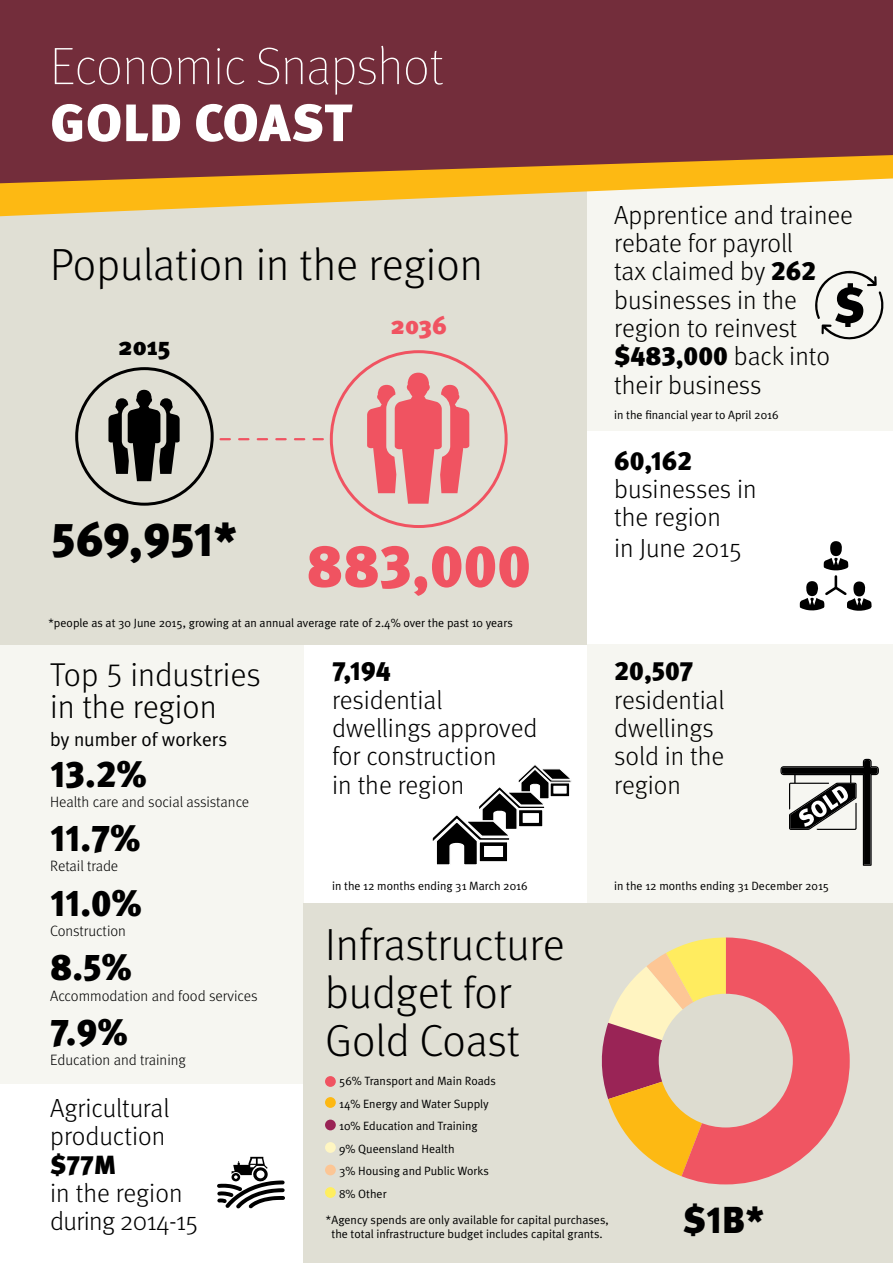
<style>
.page{position:relative;width:893px;height:1263px;background:#fff}
.page>*{position:absolute;margin:0;border:0;box-sizing:border-box;transform-origin:0 0}
.t1{font:900 59.7px "Meta OT";color:#f05361}
.t2{font:100 52.5px "Meta OT";color:#fff}
.t3{font:900 52.5px "Meta OT";letter-spacing:.01em;color:#fff}
.t4{font:900 47.25px "Meta OT";letter-spacing:-.01em;color:#000}
.t5{font:300 45px/48px "Meta OT";color:#000}
.t6{font:900 37.5px "Meta OT";color:#000}
.t7{font:900 37.05px/64.9px "Meta OT";color:#000}
.t8{font:300 33px/32.4px "Meta OT";color:#000}
.t9{font:300 26.25px/28.3px "Meta OT";color:#000}
.t10{font:300 26.25px/28.3px "Meta OT";letter-spacing:-.02em;color:#000}
.t11{font:900 26.25px "Meta OT";color:#000}
.t12{font:900 24.9px "Meta OT";color:#000}
.t13{font:900 24.9px "Meta OT";color:#f05361}
.t14{font:19.35px "Meta Plus Normal";color:#000}
.t15{font:300 15px "Meta OT";color:#000}
.t16{font:12px/22.5px "Meta Plus Normal";color:#000}
.s1{font-weight:900}
</style>
<div class="page">
<div style="left:587px;top:168px;width:306px;height:263px;background:#f6f6f1"></div>
<div style="left:0;top:157px;width:586px;height:487px;background:#e0dfd4"></div>
<div style="left:0;top:645px;width:304px;height:438px;background:#f6f6f1"></div>
<div style="left:587px;top:644px;width:306px;height:263px;background:#f6f6f1"></div>
<div style="left:304px;top:904px;width:589px;height:359px;background:#e0dfd4"></div>
<div style="left:325px;top:1076px;width:11px;height:11px;background:#f05361;border-radius:50%"></div>
<div style="left:325px;top:1097px;width:11px;height:11px;background:#fdb813;border-radius:50%"></div>
<div style="left:325px;top:1119px;width:11px;height:11px;background:#9a2456;border-radius:50%"></div>
<div style="left:325px;top:1142px;width:11px;height:11px;background:#fff6c2;border-radius:50%"></div>
<div style="left:325px;top:1164px;width:11px;height:11px;background:#fcc695;border-radius:50%"></div>
<div style="left:325px;top:1187px;width:11px;height:11px;background:#ffee5f;border-radius:50%"></div>
<div style="left:75px;top:367px;width:139px;height:139px;border:3px solid #000;border-radius:50%"></div>
<svg style="left:108px;top:390px;width:72px;height:91px"></svg>
<svg style="left:221px;top:438px;width:102px;height:2px"></svg>
<svg style="left:367px;top:373px;width:102px;height:131px"></svg>
<svg style="left:0;top:183px;width:785px;height:33px"></svg>
<svg style="left:0;top:0;width:893px;height:183px;background:#7d3738"></svg>
<svg style="left:217px;top:1157px;width:68px;height:51px"></svg>
<svg style="left:780px;top:759px;width:99px;height:107px"></svg>
<svg style="left:432px;top:765px;width:140px;height:100px"></svg>
<div style="left:484px;top:846px;width:19px;height:11px;background:#fff"></div>
<svg style="left:800px;top:541px;width:72px;height:70px"></svg>
<svg style="left:815px;top:270px;width:69px;height:70px"></svg>
<svg style="left:601px;top:937px;width:249px;height:247px"></svg>
<div style="left:659px;top:994px;width:134px;height:133px;background:#dddcd0;border-radius:50%"></div>
<h2 class="t2" style="left:50px;top:37px;width:395px">Economic Snapshot</h2>
<h2 class="t3" style="left:50px;top:91px;width:303px">GOLD COAST</h2>
<h3 class="t5" style="left:50px;top:241px;width:434px">Population in the region</h3>
<h3 class="t12" style="left:118px;top:331px;width:54px">2015</h3>
<h3 class="t4" style="left:52px;top:511px;width:187px">569,951*</h3>
<h3 class="t13" style="left:391px;top:310px;width:58px">2036</h3>
<h1 class="t1" style="left:307px;top:530px;width:226px">883,000</h1>
<p class="t16" style="left:49px;top:612px;width:466px">*people as at 30 June 2015, growing at an annual average rate of 2.4% over the past 10 years</p>
<h3 class="t8" style="left:50px;top:658px;width:212px">Top 5 industries in the region</h3>
<h3 class="t14" style="left:50px;top:728px;width:179px">by number of workers</h3>
<h3 class="t7" style="left:50px;top:743px;width:98px">13.2%</h3>
<p class="t15" style="left:50px;top:793px;width:201px">Health care and social assistance</p>
<h3 class="t7" style="left:50px;top:807px;width:92px">11.7%</h3>
<p class="t15" style="left:50px;top:857px;width:70px">Retail trade</p>
<h3 class="t11" style="left:332px;top:655px;width:60px">7,194</h3>
<h3 class="t9" style="left:332px;top:686px;width:207px">residential dwellings approved for construction<br>in the region</h3>
<h3 class="t9" style="left:614px;top:201px;width:240px">Apprentice and trainee rebate for payroll<br>tax claimed by <span class="s1">262 </span>businesses in the region to reinvest <span class="s1">$483,000</span> back into their business</h3>
<p class="t16" style="left:614px;top:403px;width:166px">in the financial year to April 2016</p>
<h3 class="t11" style="left:614px;top:445px;width:80px">60,162</h3>
<h3 class="t9" style="left:614px;top:475px;width:144px;line-height:29.4px">businesses in the region<br>in June 2015</h3>
<h3 class="t11" style="left:614px;top:655px;width:81px">20,507</h3>
<h3 class="t9" style="left:614px;top:686px;width:112px">residential dwellings sold in the region</h3>
<h3 class="t7" style="left:50px;top:872px;width:93px">11.0%</h3>
<p class="t15" style="left:50px;top:922px;width:77px">Construction</p>
<h3 class="t7" style="left:50px;top:937px;width:83px">8.5%<br>7.9%</h3>
<p class="t15" style="left:50px;top:1051px;width:137px">Education and training</p>
<h3 class="t9" style="left:50px;top:1094px;width:121px">Agricultural production</h3>
<h3 class="t11" style="left:50px;top:1149px;width:68px">$77M</h3>
<h3 class="t10" style="left:50px;top:1179px;width:149px">in the region during 2014-15</h3>
<p class="t15" style="left:50px;top:987px;width:209px">Accommodation and food services</p>
<p class="t16" style="left:332px;top:874px;width:197px">in the 12 months ending 31 March 2016</p>
<p class="t16" style="left:614px;top:874px;width:217px">in the 12 months ending 31 December 2015</p>
<h3 class="t5" style="left:325px;top:921px;width:241px">Infrastructure budget for<br>Gold Coast</h3>
<p class="t16" style="left:339px;top:1070px;width:158px">56% Transport and Main Roads<br>14% Energy and Water Supply<br>10% Education and Training<br>9% Queensland Health<br>3% Housing and Public Works<br>8% Other</p>
<p class="t16" style="left:326px;top:1213px;width:284px;line-height:13.5px;text-align:center">* Agency spends are only available for capital purchases, the total infrastructure budget includes capital grants.</p>
<h3 class="t6" style="left:683px;top:1197px;width:83px">$1B*</h3>
</div>
